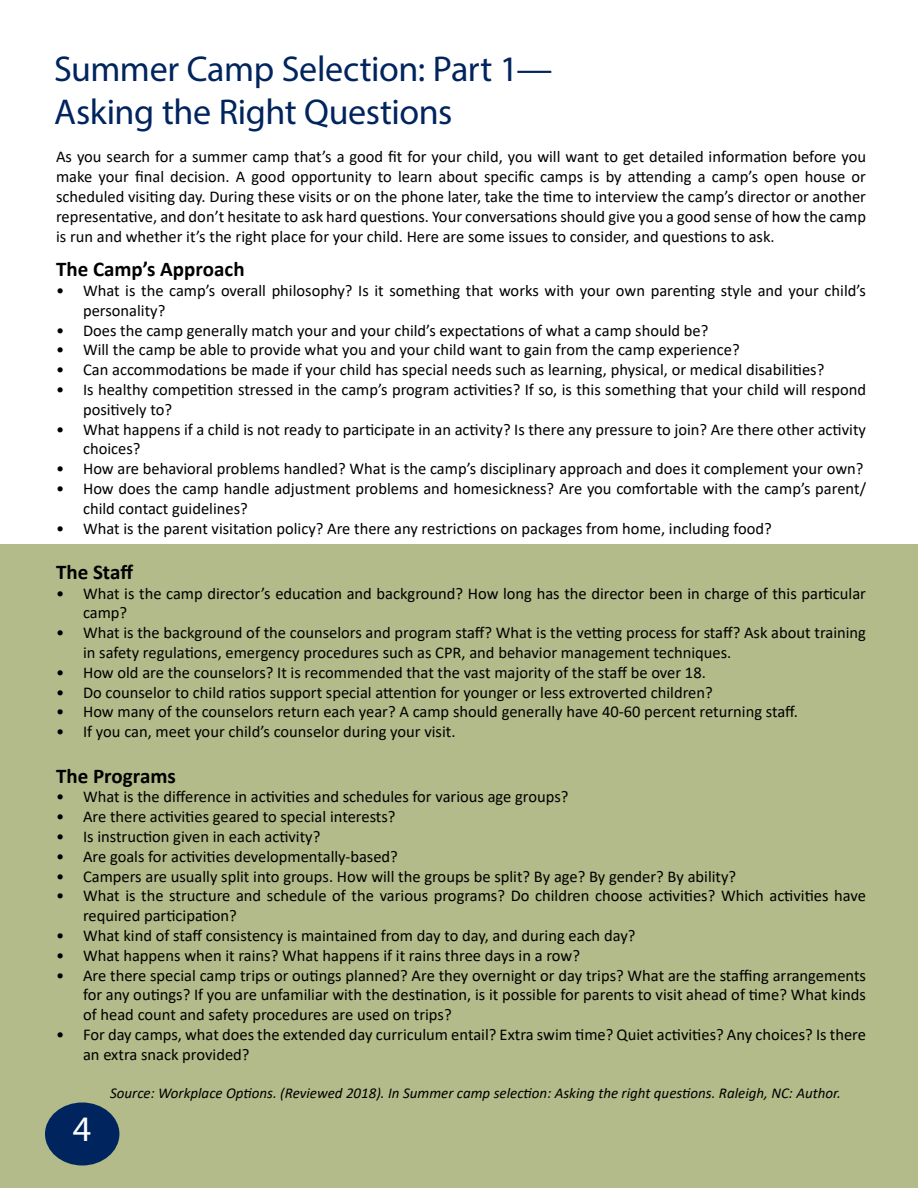
<style>
.page{position:relative;width:918px;height:1188px;background:#fff}
.page>*{position:absolute;margin:0;border:0;box-sizing:border-box;transform-origin:0 0}
.t1{font:36px/43.2px "Myriad Pro";letter-spacing:-.01em;color:#00245d}
.t2{font:36px "Myriad Pro";color:#fff}
.t3{font:700 21px "Calibri";color:#000}
.t4{font:16.5px/19.8px "Calibri";color:#000}
.t5{font:italic 15px "Calibri";color:#000}
</style>
<div class="page">
<div style="left:0;top:544px;width:918px;height:644px;background:#b2bb89"></div>
<div style="left:45px;top:1102px;width:74px;height:64px;background:#00245d;border-radius:50%"></div>
<h1 class="t1" style="left:54px;top:47px;width:500px">Summer Camp Selection: Part 1—<br>Asking the Right Questions</h1>
<p class="t4" style="left:56px;top:147px;width:812px;text-align:justify">As you search for a summer camp that’s a good fit for your child, you will want to get detailed information before you make your final decision. A good opportunity to learn about specific camps is by attending a camp’s open house or scheduled visiting day. During these visits or on the phone later, take the time to interview the camp’s director or another representative, and don’t hesitate to ask hard questions. Your conversations should give you a good sense of how the camp is run and whether it’s the right place for your child. Here are some issues to consider, and questions to ask.</p>
<p class="t3" style="left:56px;top:254px;width:190px">The Camp’s Approach</p>
<p class="t4" style="left:83px;top:280px;width:784px;text-indent:-27px">• What is the camp’s overall philosophy? Is it something that works with your own parenting style and your child’s personality?</p>
<p class="t4" style="left:56px;top:320px;width:654px">• Does the camp generally match your and your child’s expectations of what a camp should be?</p>
<p class="t4" style="left:56px;top:340px;width:685px">• Will the camp be able to provide what you and your child want to gain from the camp experience?</p>
<p class="t4" style="left:56px;top:359px;width:770px">• Can accommodations be made if your child has special needs such as learning, physical, or medical disabilities?</p>
<p class="t4" style="left:83px;top:379px;width:784px;text-indent:-27px">• Is healthy competition stressed in the camp’s program activities? If so, is this something that your child will respond positively to?</p>
<p class="t4" style="left:83px;top:419px;width:785px;text-indent:-27px">• What happens if a child is not ready to participate in an activity? Is there any pressure to join? Are there other activity choices?</p>
<p class="t4" style="left:56px;top:458px;width:809px">• How are behavioral problems handled? What is the camp’s disciplinary approach and does it complement your own?</p>
<p class="t4" style="left:83px;top:478px;width:784px;text-indent:-27px">• How does the camp handle adjustment problems and homesickness? Are you comfortable with the camp’s parent/ child contact guidelines?</p>
<p class="t4" style="left:56px;top:518px;width:717px">• What is the parent visitation policy? Are there any restrictions on packages from home, including food?</p>
<p class="t3" style="left:56px;top:557px;width:79px">The Staff</p>
<p class="t4" style="left:83px;top:583px;width:784px;text-indent:-27px">• What is the camp director’s education and background? How long has the director been in charge of this particular camp?</p>
<p class="t4" style="left:83px;top:622px;width:784px;text-indent:-27px">• What is the background of the counselors and program staff? What is the vetting process for staff? Ask about training in safety regulations, emergency procedures such as CPR, and behavior management techniques.</p>
<p class="t4" style="left:56px;top:662px;width:651px">• How old are the counselors? It is recommended that the vast majority of the staff be over 18.</p>
<p class="t4" style="left:56px;top:682px;width:658px">• Do counselor to child ratios support special attention for younger or less extroverted children?</p>
<p class="t4" style="left:56px;top:702px;width:743px">• How many of the counselors return each year? A camp should generally have 40-60 percent returning staff.</p>
<p class="t4" style="left:56px;top:721px;width:401px">• If you can, meet your child’s counselor during your visit.</p>
<p class="t3" style="left:56px;top:761px;width:121px">The Programs</p>
<p class="t4" style="left:56px;top:787px;width:514px">• What is the difference in activities and schedules for various age groups?</p>
<p class="t4" style="left:56px;top:806px;width:341px">• Are there activities geared to special interests?</p>
<p class="t4" style="left:56px;top:826px;width:266px">• Is instruction given in each activity?</p>
<p class="t4" style="left:56px;top:846px;width:343px">• Are goals for activities developmentally-based?</p>
<p class="t4" style="left:56px;top:866px;width:682px">• Campers are usually split into groups. How will the groups be split? By age? By gender? By ability?</p>
<p class="t4" style="left:83px;top:886px;width:785px;text-indent:-27px">• What is the structure and schedule of the various programs? Do children choose activities? Which activities have required participation?</p>
<p class="t4" style="left:56px;top:925px;width:581px">• What kind of staff consistency is maintained from day to day, and during each day?</p>
<p class="t4" style="left:56px;top:945px;width:525px">• What happens when it rains? What happens if it rains three days in a row?</p>
<p class="t4" style="left:83px;top:965px;width:784px;text-align:justify;text-indent:-27px">• Are there special camp trips or outings planned? Are they overnight or day trips? What are the staffing arrangements for any outings? If you are unfamiliar with the destination, is it possible for parents to visit ahead of time? What kinds of head count and safety procedures are used on trips?</p>
<p class="t4" style="left:83px;top:1024px;width:785px;text-indent:-27px">• For day camps, what does the extended day curriculum entail? Extra swim time? Quiet activities? Any choices? Is there an extra snack provided?</p>
<p class="t5" style="left:110px;top:1082px;width:732px">Source: Workplace Options. (Reviewed 2018). In Summer camp selection: Asking the right questions. Raleigh, NC: Author.</p>
<h1 class="t2" style="left:73px;top:1106px;width:20px">4</h1>
</div>
